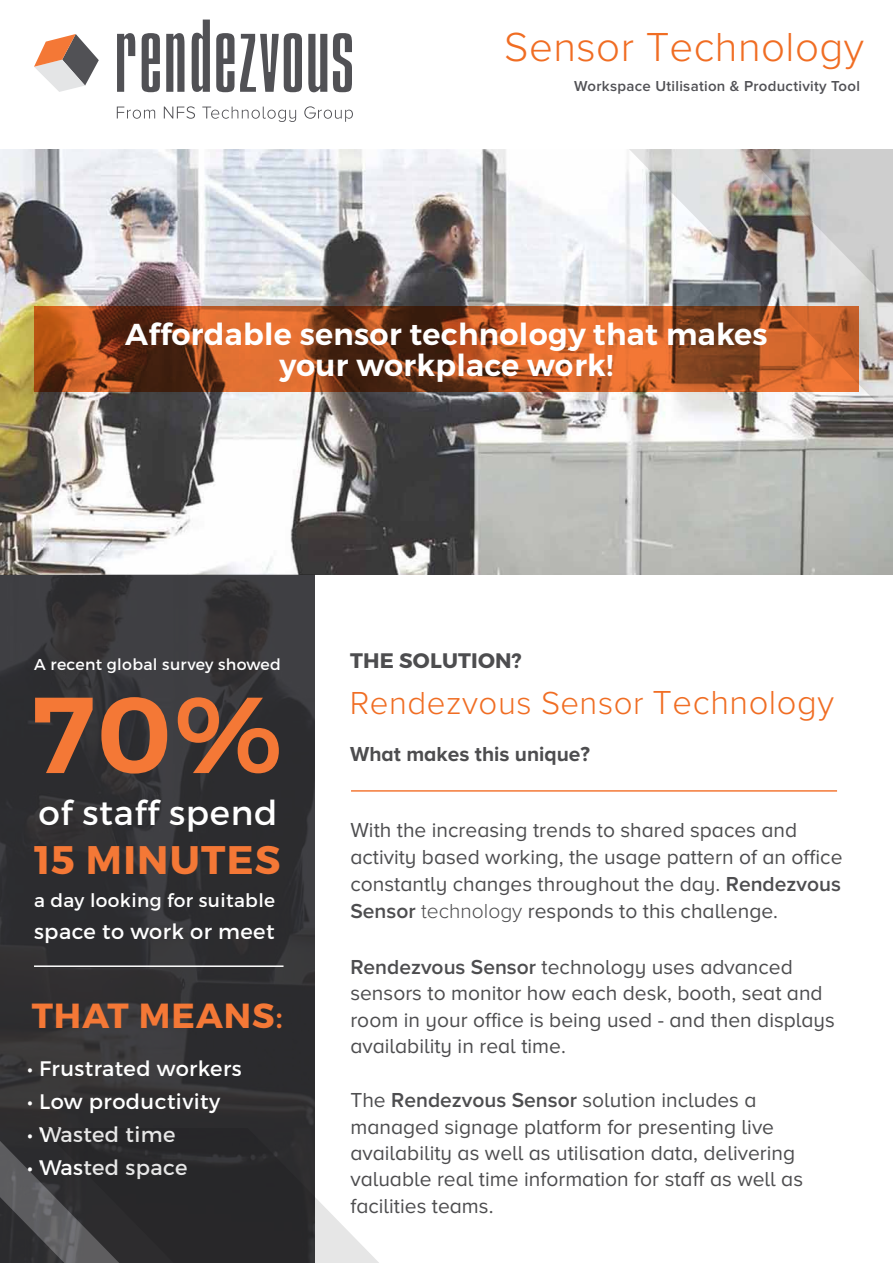
<style>
.page{position:relative;width:893px;height:1263px;background:#fff}
.page>*{position:absolute;margin:0;border:0;box-sizing:border-box;transform-origin:0 0}
.t1{font:600 107.7px "Montserrat";color:#f47836}
.t2{font:300 42px "Proxima Nova";letter-spacing:.01em;color:#f06d23}
.t3{font:700 39.9px "Montserrat";letter-spacing:.03em;color:#f47836}
.t4{font:700 34.8px "Montserrat";letter-spacing:.03em;color:#f47836}
.t5{font:34.2px "Montserrat";letter-spacing:.02em;color:#fff}
.t6{font:300 33px "Proxima Nova";letter-spacing:.015em;color:#f06d23}
.t7{font:600 30.3px/31.2px "Montserrat";letter-spacing:.01em;color:#fff;text-align:center}
.t8{font:21px/26.5px "Proxima Nova A";color:#4d4d4f}
.t9{font:21px "Montserrat";letter-spacing:.02em;color:#fff}
.t10{font:700 21px "Proxima Nova A";color:#4d4d4f}
.t11{font:700 21px "Montserrat";letter-spacing:.01em;color:#4d4d4f}
.t12{font:18.6px "Montserrat";letter-spacing:.02em;color:#fff}
.t13{font:15.75px "Montserrat";letter-spacing:.02em;color:#fff}
.t14{font:600 15px "Proxima Nova";letter-spacing:.02em;color:#515155}
.s1{font-weight:400}
.s2{font-size:34.5px}
.s3{font-family:"Proxima Nova";font-weight:600}
.s4{font-family:"Proxima Nova";font-weight:300}
</style>
<div class="page">
<img style="left:0;top:149px;width:569px;height:425px">
<img style="left:0;top:574px;width:315px;height:554px">
<svg style="left:34px;top:306px;width:535px;height:86px"></svg>
<svg style="left:0;top:972px;width:270px;height:291px;fill:#302e30"></svg>
<hr style="left:34px;top:965px;width:250px;height:2px;background:#fff">
<svg style="left:569px;top:149px;width:324px;height:426px"></svg>
<svg style="left:117px;top:106px;width:236px;height:16px"></svg>
<svg style="left:192px;top:20px;width:18px;height:72px"></svg>
<svg style="left:34px;top:34px;width:65px;height:58px"></svg>
<svg style="left:117px;top:33px;width:18px;height:59px"></svg>
<svg style="left:166px;top:33px;width:18px;height:59px"></svg>
<svg style="left:142px;top:33px;width:18px;height:59px"></svg>
<svg style="left:216px;top:33px;width:18px;height:59px"></svg>
<svg style="left:333px;top:33px;width:19px;height:59px"></svg>
<svg style="left:308px;top:34px;width:19px;height:58px"></svg>
<svg style="left:240px;top:33px;width:62px;height:59px"></svg>
<svg style="left:42px;top:1128px;width:337px;height:135px;fill:#29292a"></svg>
<hr style="left:351px;top:790px;width:486px;height:2px;background:#f47836">
<h2 class="t2" style="left:504px;top:22px;width:361px">Sensor Technology</h2>
<p class="t14" style="left:574px;top:78px;width:287px">Workspace Utilisation &amp; Productivity Tool</p>
<h3 class="t7" style="left:125px;top:319px;width:644px">Affordable sensor technology that makes your workplace work!</h3>
<p class="t13" style="left:34px;top:655px;width:248px">A recent global survey showed</p>
<h1 class="t1" style="left:31px;top:668px;width:253px">70%</h1>
<h3 class="t5" style="left:38px;top:792px;width:240px">of staff spend</h3>
<h3 class="t3" style="left:34px;top:835px;width:248px">15 MINUTES</h3>
<p class="t12" style="left:34px;top:889px;width:243px">a day looking for suitable</p>
<p class="t9" style="left:34px;top:918px;width:242px">space to work or meet</p>
<h3 class="t4" style="left:32px;top:994px;width:253px">THAT MEANS<span class="s1">:</span></h3>
<p class="t9" style="left:27px;top:1056px;width:216px">• Frustrated workers</p>
<p class="t9" style="left:27px;top:1089px;width:195px">• Low productivity</p>
<p class="t9" style="left:27px;top:1122px;width:150px">• Wasted time</p>
<p class="t9" style="left:27px;top:1155px;width:162px">• Wasted space</p>
<p class="t11" style="left:350px;top:648px;width:173px">THE SOLUTION?</p>
<h3 class="t6" style="left:350px;top:684px;width:486px">Rendezvous Sensor <span class="s2">Technology</span></h3>
<p class="t10" style="left:350px;top:742px;width:241px">What makes this unique?</p>
<p class="t8" style="left:350px;top:816px;width:494px;line-height:27px">With the increasing trends to shared spaces and activity based working, the usage pattern of an office constantly changes throughout the day. <span class="s3">Rendezvous Sensor</span> <span class="s4">technology</span> responds to this challenge.</p>
<p class="t8" style="left:350px;top:953px;width:486px"><span class="s3">Rendezvous Sensor</span> technology uses advanced sensors to monitor how each desk, booth, seat and room in your office is being used - and then displays availability in real time.</p>
<p class="t8" style="left:350px;top:1086px;width:454px">The <span class="s3">Rendezvous Sensor</span> solution includes a managed signage platform for presenting live availability as well as utilisation data, delivering valuable real time information for staff as well as facilities teams.</p>
</div>
